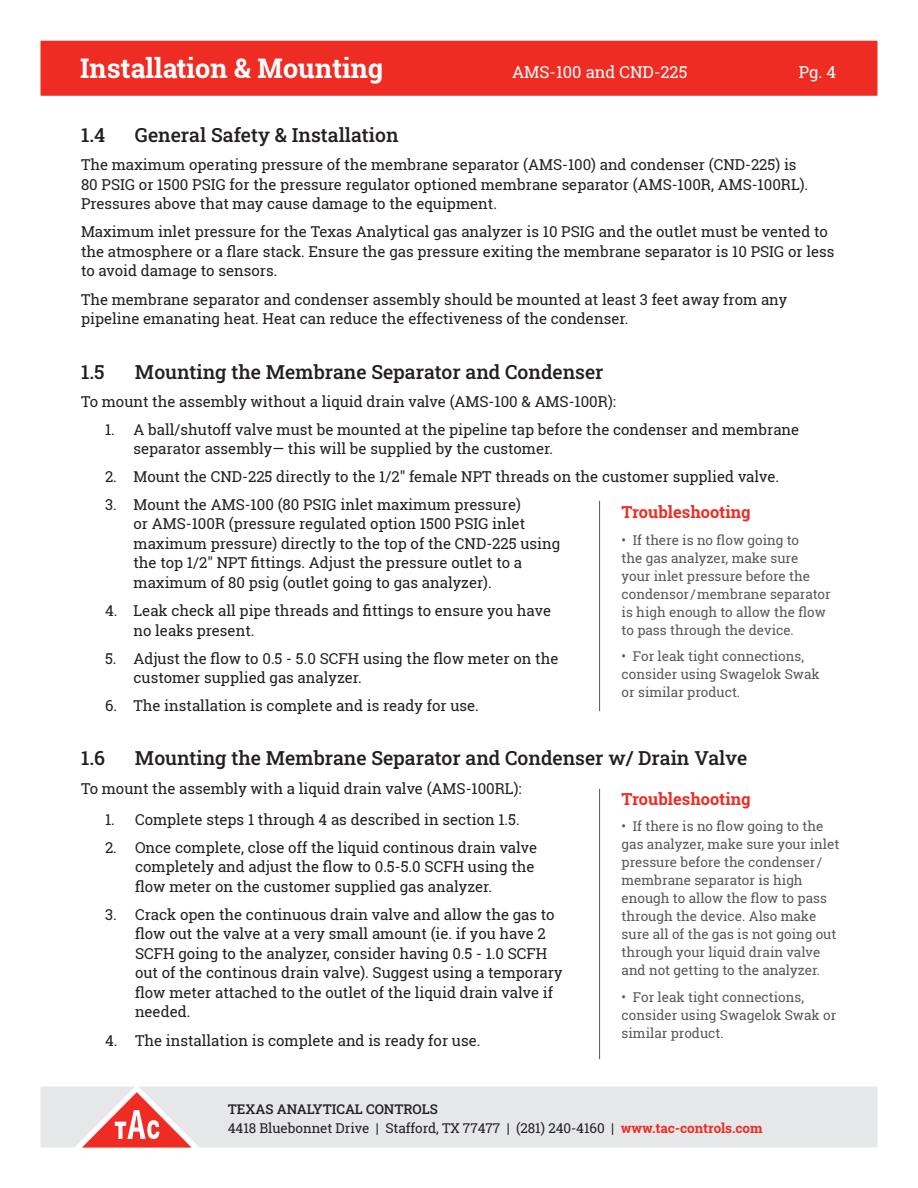
<style>
.page{position:relative;width:918px;height:1188px;background:#fff}
.page>*{position:absolute;margin:0;border:0;box-sizing:border-box;transform-origin:0 0}
.t1{font:700 27px "Roboto Slab";color:#fff}
.t2{font:500 19.5px "Roboto Slab";color:#231f20}
.t3{font:700 16.5px "Roboto Slab";color:#ee2c23}
.t4{font:16.5px "Roboto Slab";color:#fff}
.t5{font:15px/19.5px "Roboto Slab";color:#231f20}
.t6{font:13.5px/18px "Roboto Slab";color:#57585a}
.t7{font:13.5px/19.5px "Roboto Slab";letter-spacing:-.005em;color:#231f20}
.s1{font-weight:500}
.s2{font-weight:700;color:#ee2c23}
</style>
<div class="page">
<div style="left:40px;top:1086px;width:838px;height:62px;background:#e6e7e9"></div>
<div style="left:40px;top:40px;width:838px;height:56px;background:#ee2c23"></div>
<svg style="left:68px;top:1086px;width:138px;height:62px"></svg>
<hr style="left:599px;top:501px;width:1px;height:210px;background:#57585a">
<hr style="left:599px;top:789px;width:1px;height:270px;background:#57585a">
<h1 class="t1" style="left:80px;top:50px;width:305px">Installation &amp; Mounting</h1>
<p class="t4" style="left:512px;top:61px;width:177px">AMS-100 and CND-225</p>
<p class="t4" style="left:799px;top:61px;width:39px">Pg. 4</p>
<h2 class="t2" style="left:81px;top:122px;width:26px">1.4</h2>
<h2 class="t2" style="left:135px;top:122px;width:265px">General Safety &amp; Installation</h2>
<p class="t5" style="left:81px;top:155px;width:729px">The maximum operating pressure of the membrane separator (AMS-100) and condenser (CND-225) is<br>80 PSIG or 1500 PSIG for the pressure regulator optioned membrane separator (AMS-100R, AMS-100RL).<br>Pressures above that may cause damage to the equipment.</p>
<p class="t5" style="left:81px;top:222px;width:755px">Maximum inlet pressure for the Texas Analytical gas analyzer is 10 PSIG and the outlet must be vented to the atmosphere or a flare stack. Ensure the gas pressure exiting the membrane separator is 10 PSIG or less to avoid damage to sensors.</p>
<p class="t5" style="left:81px;top:289px;width:708px">The membrane separator and condenser assembly should be mounted at least 3 feet away from any pipeline emanating heat. Heat can reduce the effectiveness of the condenser.</p>
<h2 class="t2" style="left:81px;top:358px;width:25px">1.5</h2>
<h2 class="t2" style="left:135px;top:358px;width:470px">Mounting the Membrane Separator and Condenser</h2>
<p class="t5" style="left:81px;top:391px;width:536px">To mount the assembly without a liquid drain valve (AMS-100 &amp; AMS-100R):</p>
<p class="t5" style="left:134px;top:420px;width:667px;text-indent:-28px">1. A ball/shutoff valve must be mounted at the pipeline tap before the condenser and membrane separator assembly— this will be supplied by the customer.</p>
<p class="t5" style="left:105px;top:467px;width:676px">2. Mount the CND-225 directly to the 1/2" female NPT threads on the customer supplied valve.</p>
<p class="t5" style="left:134px;top:495px;width:428px;text-indent:-28px">3. Mount the AMS-100 (80 PSIG inlet maximum pressure)<br>or AMS-100R (pressure regulated option 1500 PSIG inlet maximum pressure) directly to the top of the CND-225 using the top 1/2" NPT fittings. Adjust the pressure outlet to a maximum of 80 psig (outlet going to gas analyzer).</p>
<p class="t5" style="left:134px;top:601px;width:419px;text-indent:-28px">4. Leak check all pipe threads and fittings to ensure you have no leaks present.</p>
<p class="t5" style="left:134px;top:648px;width:426px;text-indent:-28px">5. Adjust the flow to 0.5 - 5.0 SCFH using the flow meter on the customer supplied gas analyzer.</p>
<p class="t5" style="left:105px;top:696px;width:375px">6. The installation is complete and is ready for use.</p>
<p class="t3" style="left:622px;top:501px;width:130px">Troubleshooting</p>
<p class="t6" style="left:622px;top:531px;width:211px">• If there is no flow going to<br>the gas analyzer, make sure<br>your inlet pressure before the condensor/membrane separator is high enough to allow the flow to pass through the device.</p>
<p class="t6" style="left:622px;top:647px;width:200px">• For leak tight connections, consider using Swagelok Swak or similar product.</p>
<h2 class="t2" style="left:81px;top:745px;width:26px">1.6</h2>
<h2 class="t2" style="left:135px;top:745px;width:614px">Mounting the Membrane Separator and Condenser w/ Drain Valve</h2>
<p class="t5" style="left:81px;top:778px;width:442px">To mount the assembly with a liquid drain valve (AMS-100RL):</p>
<p class="t5" style="left:105px;top:809px;width:416px">1. Complete steps 1 through 4 as described in section 1.5.</p>
<p class="t5" style="left:135px;top:837px;width:404px;text-indent:-30px">2. Once complete, close off the liquid continous drain valve completely and adjust the flow to 0.5-5.0 SCFH using the flow meter on the customer supplied gas analyzer.</p>
<p class="t5" style="left:135px;top:905px;width:429px;text-indent:-30px">3. Crack open the continuous drain valve and allow the gas to flow out the valve at a very small amount (ie. if you have 2<br>SCFH going to the analyzer, consider having 0.5 - 1.0 SCFH out of the continous drain valve). Suggest using a temporary flow meter attached to the outlet of the liquid drain valve if needed.</p>
<p class="t5" style="left:105px;top:1030px;width:377px">4. The installation is complete and is ready for use.</p>
<p class="t3" style="left:622px;top:787px;width:130px">Troubleshooting</p>
<p class="t6" style="left:622px;top:817px;width:219px">• If there is no flow going to the gas analyzer, make sure your inlet pressure before the condenser/ membrane separator is high enough to allow the flow to pass through the device. Also make sure all of the gas is not going out through your liquid drain valve and not getting to the analyzer.</p>
<p class="t6" style="left:622px;top:988px;width:216px">• For leak tight connections, consider using Swagelok Swak or similar product.</p>
<p class="t7" style="left:228px;top:1099px;width:536px"><span class="s1">TEXAS ANALYTICAL CONTROLS<br></span>4418 Bluebonnet Drive | Stafford, TX 77477 | (281) 240-4160 | <span class="s2">www.tac-controls.com</span></p>
</div>
